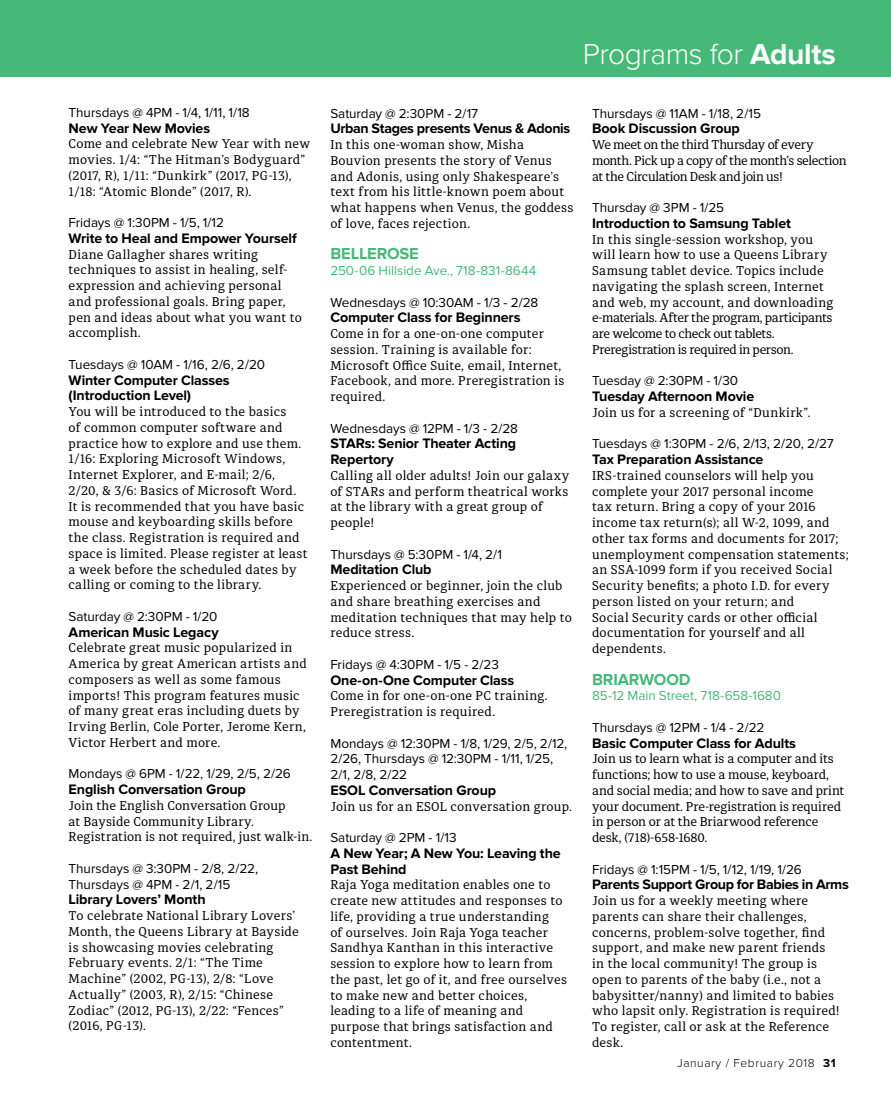
<style>
.page{position:relative;width:891px;height:1107px;background:#fff}
.page>*{position:absolute;margin:0;border:0;box-sizing:border-box;transform-origin:0 0}
.t1{font:300 30px "Proxima Nova";letter-spacing:-.015em;color:#fff}
.t2{font:700 16.5px "Proxima Nova";letter-spacing:-.01em;color:#46b978}
.t3{font:700 14.25px/15.8px "Proxima Nova";letter-spacing:-.01em;color:#000}
.t4{font:13.5px/15.8px "Proxima Nova";letter-spacing:-.005em;color:#000}
.t5{font:13.5px "Proxima Nova";color:#46b978}
.t6{font:12.75px/15.8px "Diaria Pro";letter-spacing:.015em;color:#000}
.t7{font:12.75px/15.8px "Diaria Pro";letter-spacing:-.01em;color:#000}
.t8{font:12.75px/15.8px "Diaria Pro";letter-spacing:-.035em;color:#000}
.t9{font:300 12px "Proxima Nova";letter-spacing:.05em;color:#000}
.s1{font-weight:700}
</style>
<div class="page">
<div style="left:0;top:0;width:891px;height:77px;background:#46b978"></div>
<p class="t4" style="left:69px;top:105px;width:183px">Thursdays @ 4PM - 1/4, 1/11, 1/18</p>
<p class="t3" style="left:69px;top:121px;width:143px">New Year New Movies</p>
<p class="t6" style="left:69px;top:136px;width:243px">Come and celebrate New Year with new movies. 1/4: “The Hitman’s Bodyguard” (2017, R), 1/11: “Dunkirk” (2017, PG-13), 1/18: “Atomic Blonde” (2017, R).</p>
<p class="t4" style="left:69px;top:215px;width:157px">Fridays @ 1:30PM - 1/5, 1/12</p>
<p class="t3" style="left:69px;top:231px;width:230px">Write to Heal and Empower Yourself</p>
<p class="t6" style="left:69px;top:246px;width:235px">Diane Gallagher shares writing techniques to assist in healing, self&shy;expression and achieving personal and professional goals. Bring paper, pen and ideas about what you want to accomplish.</p>
<p class="t4" style="left:69px;top:357px;width:198px">Tuesdays @ 10AM - 1/16, 2/6, 2/20</p>
<p class="t3" style="left:69px;top:373px;width:163px">Winter Computer Classes (Introduction Level)</p>
<p class="t6" style="left:69px;top:404px;width:241px">You will be introduced to the basics<br>of common computer software and practice how to explore and use them.<br>1/16: Exploring Microsoft Windows, Internet Explorer, and E-mail; 2/6, 2/20, &amp; 3/6: Basics of Microsoft Word.<br>It is recommended that you have basic mouse and keyboarding skills before the class. Registration is required and space is limited. Please register at least a week before the scheduled dates by calling or coming to the library.</p>
<p class="t4" style="left:69px;top:609px;width:150px">Saturday @ 2:30PM - 1/20</p>
<p class="t3" style="left:69px;top:625px;width:152px">American Music Legacy</p>
<p class="t6" style="left:69px;top:640px;width:240px">Celebrate great music popularized in America by great American artists and composers as well as some famous imports! This program features music of many great eras including duets by Irving Berlin, Cole Porter, Jerome Kern, Victor Herbert and more.</p>
<p class="t4" style="left:69px;top:766px;width:224px">Mondays @ 6PM - 1/22, 1/29, 2/5, 2/26</p>
<p class="t3" style="left:69px;top:782px;width:179px">English Conversation Group</p>
<p class="t6" style="left:69px;top:798px;width:245px">Join the English Conversation Group<br>at Bayside Community Library.<br>Registration is not required, just walk-in.</p>
<p class="t4" style="left:69px;top:861px;width:191px">Thursdays @ 3:30PM - 2/8, 2/22,<br>Thursdays @ 4PM - 2/1, 2/15</p>
<p class="t3" style="left:69px;top:892px;width:139px">Library Lovers’ Month</p>
<p class="t6" style="left:69px;top:908px;width:232px">To celebrate National Library Lovers’ Month, the Queens Library at Bayside is showcasing movies celebrating February events. 2/1: “The Time Machine” (2002, PG-13), 2/8: “Love Actually” (2003, R), 2/15: “Chinese Zodiac” (2012, PG-13), 2/22: “Fences” (2016, PG-13).</p>
<h1 class="t1" style="left:583px;top:37px;width:255px">Programs for <span class="s1">Adults</span></h1>
<h1 class="t1" style="left:559px;top:50px;width:278px">Programs for <span class="s1">All Ages</span></h1>
<p class="t4" style="left:330px;top:106px;width:149px">Saturday @ 2:30PM - 2/17</p>
<p class="t3" style="left:330px;top:121px;width:242px">Urban Stages presents Venus &amp; Adonis</p>
<p class="t6" style="left:330px;top:137px;width:245px">In this one-woman show, Misha Bouvion presents the story of Venus and Adonis, using only Shakespeare’s text from his little-known poem about what happens when Venus, the goddess of love, faces rejection.</p>
<p class="t2" style="left:330px;top:244px;width:90px">BELLEROSE</p>
<p class="t5" style="left:330px;top:263px;width:207px">250-06 Hillside Ave., 718-831-8644</p>
<p class="t4" style="left:330px;top:295px;width:209px">Wednesdays @ 10:30AM - 1/3 - 2/28</p>
<p class="t3" style="left:330px;top:310px;width:192px">Computer Class for Beginners</p>
<p class="t6" style="left:330px;top:326px;width:236px">Come in for a one-on-one computer session. Training is available for:<br>Microsoft Office Suite, email, Internet,<br>Facebook, and more. Preregistration is required.</p>
<p class="t4" style="left:330px;top:421px;width:189px">Wednesdays @ 12PM - 1/3 - 2/28</p>
<p class="t3" style="left:330px;top:436px;width:187px">STARs: Senior Theater Acting<br>Repertory</p>
<p class="t6" style="left:330px;top:468px;width:240px">Calling all older adults! Join our galaxy of STARs and perform theatrical works at the library with a great group of people!</p>
<p class="t4" style="left:330px;top:547px;width:173px">Thursdays @ 5:30PM - 1/4, 2/1</p>
<p class="t3" style="left:330px;top:562px;width:103px">Meditation Club</p>
<p class="t6" style="left:330px;top:578px;width:243px">Experienced or beginner, join the club and share breathing exercises and meditation techniques that may help to reduce stress.</p>
<p class="t4" style="left:330px;top:657px;width:170px">Fridays @ 4:30PM - 1/5 - 2/23</p>
<p class="t3" style="left:330px;top:673px;width:185px">One-on-One Computer Class</p>
<p class="t6" style="left:330px;top:688px;width:219px">Come in for one-on-one PC training.<br>Preregistration is required.</p>
<p class="t4" style="left:330px;top:736px;width:239px">Mondays @ 12:30PM - 1/8, 1/29, 2/5, 2/12,<br>2/26, Thursdays @ 12:30PM - 1/11, 1/25,<br>2/1, 2/8, 2/22</p>
<p class="t3" style="left:330px;top:783px;width:167px">ESOL Conversation Group</p>
<p class="t6" style="left:330px;top:798px;width:243px">Join us for an ESOL conversation group.</p>
<p class="t4" style="left:330px;top:830px;width:128px">Saturday @ 2PM - 1/13</p>
<p class="t3" style="left:330px;top:846px;width:232px">A New Year; A New You: Leaving the<br>Past Behind</p>
<p class="t6" style="left:330px;top:877px;width:238px">Raja Yoga meditation enables one to create new attitudes and responses to life, providing a true understanding<br>of ourselves. Join Raja Yoga teacher Sandhya Kanthan in this interactive session to explore how to learn from the past, let go of it, and free ourselves to make new and better choices, leading to a life of meaning and purpose that brings satisfaction and contentment.</p>
<p class="t4" style="left:592px;top:106px;width:170px">Thursdays @ 11AM - 1/18, 2/15</p>
<p class="t3" style="left:592px;top:121px;width:149px">Book Discussion Group</p>
<p class="t8" style="left:592px;top:137px;width:256px">We meet on the third Thursday of every month. Pick up a copy of the month’s selection at the Circulation Desk and join us!</p>
<p class="t4" style="left:592px;top:200px;width:134px">Thursday @ 3PM - 1/25</p>
<p class="t3" style="left:592px;top:216px;width:200px">Introduction to Samsung Tablet</p>
<p class="t6" style="left:592px;top:231px;width:243px">In this single-session workshop, you will learn how to use a Queens Library Samsung tablet device. Topics include navigating the splash screen, Internet and web, my account, and downloading e-materials. After the program, participants are welcome to check out tablets.<br>Preregistration is required in person.</p>
<p class="t4" style="left:592px;top:373px;width:148px">Tuesday @ 2:30PM - 1/30</p>
<p class="t3" style="left:592px;top:389px;width:164px">Tuesday Afternoon Movie</p>
<p class="t6" style="left:592px;top:405px;width:220px">Join us for a screening of “Dunkirk”.</p>
<p class="t4" style="left:592px;top:436px;width:243px">Tuesdays @ 1:30PM - 2/6, 2/13, 2/20, 2/27</p>
<p class="t3" style="left:592px;top:452px;width:173px">Tax Preparation Assistance</p>
<p class="t6" style="left:592px;top:468px;width:258px">IRS-trained counselors will help you complete your 2017 personal income<br>tax return. Bring a copy of your 2016 income tax return(s); all W-2, 1099, and other tax forms and documents for 2017; unemployment compensation statements; an SSA-1099 form if you received Social Security benefits; a photo I.D. for every person listed on your return; and<br>Social Security cards or other official documentation for yourself and all dependents.</p>
<p class="t2" style="left:592px;top:670px;width:100px">BRIARWOOD</p>
<p class="t5" style="left:592px;top:688px;width:190px">85-12 Main Street, 718-658-1680</p>
<p class="t4" style="left:592px;top:720px;width:174px">Thursdays @ 12PM - 1/4 - 2/22</p>
<p class="t3" style="left:592px;top:736px;width:205px">Basic Computer Class for Adults</p>
<p class="t7" style="left:592px;top:751px;width:254px">Join us to learn what is a computer and its functions; how to use a mouse, keyboard, and social media; and how to save and print your document. Pre-registration is required in person or at the Briarwood reference desk, (718)-658-1680.</p>
<p class="t4" style="left:592px;top:862px;width:211px">Fridays @ 1:15PM - 1/5, 1/12, 1/19, 1/26</p>
<p class="t3" style="left:592px;top:877px;width:258px">Parents Support Group for Babies in Arms</p>
<p class="t6" style="left:592px;top:893px;width:249px">Join us for a weekly meeting where parents can share their challenges, concerns, problem-solve together, find support, and make new parent friends in the local community! The group is open to parents of the baby (i.e., not a babysitter/nanny) and limited to babies who lapsit only. Registration is required!<br>To register, call or ask at the Reference desk.</p>
<p class="t9" style="left:677px;top:1056px;width:160px">January / February 2018 <span class="s1">31</span></p>
</div>
